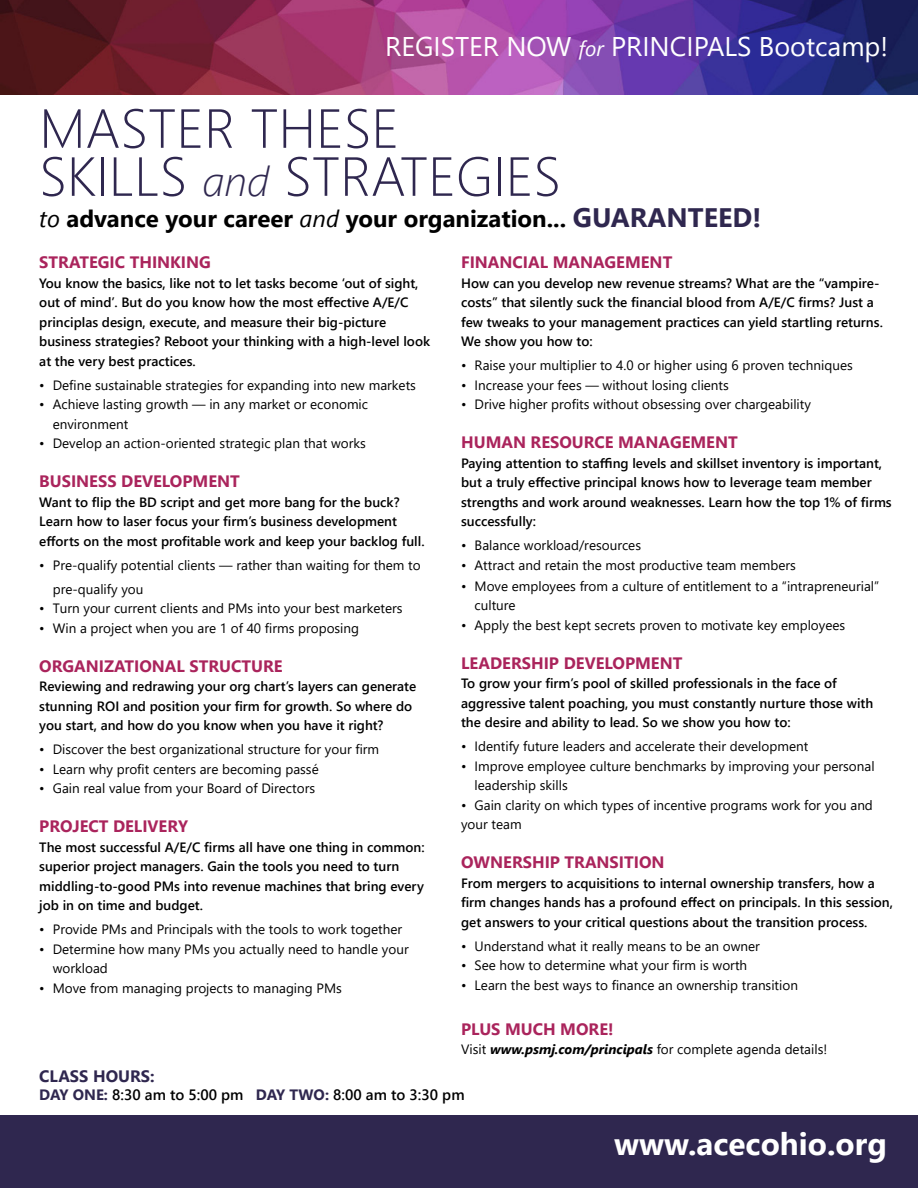
<style>
.page{position:relative;width:918px;height:1188px;background:#fff}
.page>*{position:absolute;margin:0;border:0;box-sizing:border-box;transform-origin:0 0}
.t1{font:300 54.9px/48px "Segoe UI";color:#2f274f}
.t2{font:700 31.5px "Segoe UI";color:#fff}
.t3{font:27px "Segoe UI";color:#fff}
.t4{font:700 23.7px "Segoe UI";color:#000}
.t5{font:700 16.5px "Segoe UI";color:#aa245c}
.t6{font:700 16.5px "Segoe UI";color:#2f274f}
.t7{font:600 15px "Segoe UI";color:#000}
.t8{font:600 13.5px/19.5px "Segoe UI";color:#000}
.t9{font:13.5px/19.5px "Segoe UI";color:#000}
.s1{font-style:italic;font-size:21px}
.s2{font-style:italic;font-size:41.55px}
.s3{font-weight:400;font-style:italic}
.s4{font-size:26.7px;color:#2f274f}
.s5{font-weight:700;font-style:italic}
.s6{font-weight:700;color:#2f274f}
</style>
<div class="page">
<img style="left:0;top:0;width:918px;height:94px">
<div style="left:0;top:1116px;width:918px;height:72px;background:#2f274f"></div>
<h3 class="t3" style="left:385px;top:21px;width:504px">REGISTER NOW <span class="s1">for</span> PRINCIPALS Bootcamp!</h3>
<h1 class="t1" style="left:39px;top:99px;width:523px">MASTER THESE<br>SKILLS <span class="s2">and</span> STRATEGIES</h1>
<h3 class="t4" style="left:39px;top:197px;width:723px"><span class="s3">to</span> advance your career <span class="s3">and</span> your organization... <span class="s4">GUARANTEED!</span></h3>
<p class="t5" style="left:39px;top:247px;width:173px">STRATEGIC THINKING</p>
<p class="t8" style="left:39px;top:272px;width:392px">You know the basics, like not to let tasks become ‘out of sight, out of mind’. But do you know how the most effective A/E/C principlas design, execute, and measure their big-picture business strategies? Reboot your thinking with a high-level look at the very best practices.</p>
<p class="t9" style="left:39px;top:374px;width:378px">• Define sustainable strategies for expanding into new markets</p>
<p class="t9" style="left:53px;top:393px;width:317px;text-indent:-14px">• Achieve lasting growth — in any market or economic environment</p>
<p class="t9" style="left:39px;top:432px;width:328px">• Develop an action-oriented strategic plan that works</p>
<p class="t5" style="left:39px;top:466px;width:202px">BUSINESS DEVELOPMENT</p>
<p class="t8" style="left:39px;top:491px;width:387px">Want to flip the BD script and get more bang for the buck?<br>Learn how to laser focus your firm’s business development efforts on the most profitable work and keep your backlog full.</p>
<p class="t9" style="left:53px;top:552px;width:369px;line-height:24px;text-indent:-14px">• Pre-qualify potential clients — rather than waiting for them to pre-qualify you</p>
<p class="t9" style="left:39px;top:597px;width:365px">• Turn your current clients and PMs into your best marketers</p>
<p class="t9" style="left:39px;top:617px;width:321px">• Win a project when you are 1 of 40 firms proposing</p>
<p class="t5" style="left:39px;top:650px;width:245px">ORGANIZATIONAL STRUCTURE</p>
<p class="t8" style="left:39px;top:676px;width:378px">Reviewing and redrawing your org chart’s layers can generate stunning ROI and position your firm for growth. So where do you start, and how do you know when you have it right?</p>
<p class="t9" style="left:39px;top:738px;width:341px">• Discover the best organizational structure for your firm</p>
<p class="t9" style="left:39px;top:758px;width:281px">• Learn why profit centers are becoming passé</p>
<p class="t9" style="left:39px;top:777px;width:277px">• Gain real value from your Board of Directors</p>
<p class="t5" style="left:39px;top:811px;width:150px">PROJECT DELIVERY</p>
<p class="t8" style="left:39px;top:836px;width:387px">The most successful A/E/C firms all have one thing in common: superior project managers. Gain the tools you need to turn middling-to-good PMs into revenue machines that bring every job in on time and budget.</p>
<p class="t9" style="left:39px;top:918px;width:365px">• Provide PMs and Principals with the tools to work together</p>
<p class="t9" style="left:53px;top:938px;width:357px;text-indent:-14px">• Determine how many PMs you actually need to handle your workload</p>
<p class="t9" style="left:39px;top:977px;width:304px">• Move from managing projects to managing PMs</p>
<p class="t5" style="left:461px;top:247px;width:213px">FINANCIAL MANAGEMENT</p>
<p class="t8" style="left:461px;top:272px;width:423px">How can you develop new revenue streams? What are the “vampire&shy;costs” that silently suck the financial blood from A/E/C firms? Just a few tweaks to your management practices can yield startling returns.<br>We show you how to:</p>
<p class="t9" style="left:461px;top:354px;width:393px">• Raise your multiplier to 4.0 or higher using 6 proven techniques</p>
<p class="t9" style="left:461px;top:374px;width:269px">• Increase your fees — without losing clients</p>
<p class="t9" style="left:461px;top:393px;width:351px">• Drive higher profits without obsessing over chargeability</p>
<p class="t5" style="left:461px;top:427px;width:278px">HUMAN RESOURCE MANAGEMENT</p>
<p class="t8" style="left:461px;top:452px;width:432px">Paying attention to staffing levels and skillset inventory is important, but a truly effective principal knows how to leverage team member strengths and work around weaknesses. Learn how the top 1% of firms successfully:</p>
<p class="t9" style="left:461px;top:534px;width:181px">• Balance workload/resources</p>
<p class="t9" style="left:461px;top:554px;width:336px">• Attract and retain the most productive team members</p>
<p class="t9" style="left:475px;top:575px;width:406px;text-indent:-14px">• Move employees from a culture of entitlement to a “intrapreneurial” culture</p>
<p class="t9" style="left:461px;top:614px;width:386px">• Apply the best kept secrets proven to motivate key employees</p>
<p class="t5" style="left:461px;top:647px;width:223px">LEADERSHIP DEVELOPMENT</p>
<p class="t8" style="left:461px;top:673px;width:414px">To grow your firm’s pool of skilled professionals in the face of aggressive talent poaching, you must constantly nurture those with the desire and ability to lead. So we show you how to:</p>
<p class="t9" style="left:461px;top:735px;width:349px">• Identify future leaders and accelerate their development</p>
<p class="t9" style="left:475px;top:755px;width:402px;text-indent:-14px">• Improve employee culture benchmarks by improving your personal leadership skills</p>
<p class="t9" style="left:461px;top:794px;width:413px">• Gain clarity on which types of incentive programs work for you and your team</p>
<p class="t5" style="left:461px;top:847px;width:205px">OWNERSHIP TRANSITION</p>
<p class="t8" style="left:461px;top:872px;width:433px">From mergers to acquisitions to internal ownership transfers, how a firm changes hands has a profound effect on principals. In this session, get answers to your critical questions about the transition process.</p>
<p class="t9" style="left:461px;top:935px;width:300px">• Understand what it really means to be an owner</p>
<p class="t9" style="left:461px;top:954px;width:288px">• See how to determine what your firm is worth</p>
<p class="t9" style="left:461px;top:974px;width:338px">• Learn the best ways to finance an ownership transition</p>
<p class="t5" style="left:461px;top:1013px;width:154px">PLUS MUCH MORE!</p>
<p class="t9" style="left:461px;top:1038px;width:368px">Visit <span class="s5">www.psmj.com/principals</span> for complete agenda details!</p>
<p class="t6" style="left:39px;top:1060px;width:117px">CLASS HOURS:</p>
<p class="t7" style="left:39px;top:1080px;width:427px"><span class="s6">DAY ONE:</span> 8:30 am to 5:00 pm <span class="s6">DAY TWO:</span> 8:00 am to 3:30 pm</p>
<h2 class="t2" style="left:614px;top:1114px;width:274px">www.acecohio.org</h2>
</div>
